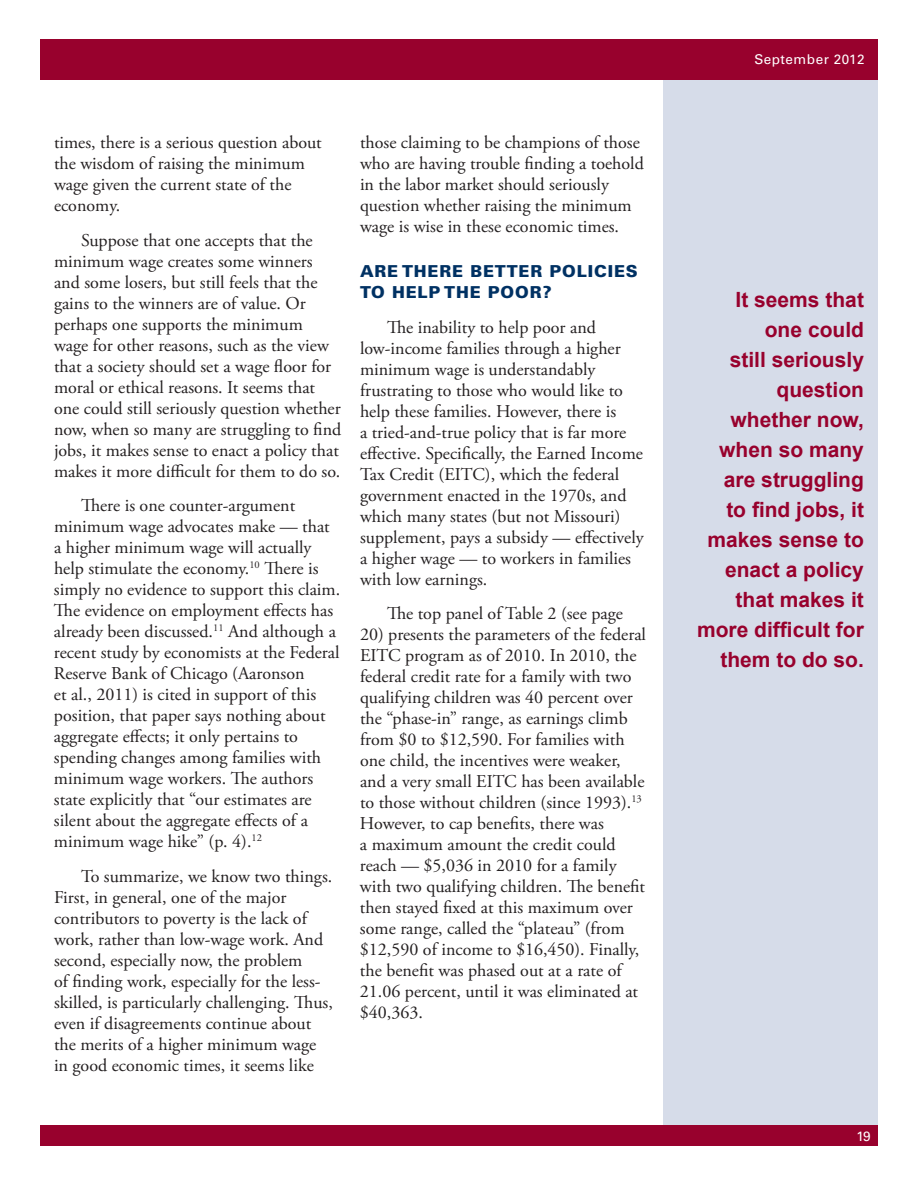
<style>
.page{position:relative;width:918px;height:1188px;background:#fff}
.page>*{position:absolute;margin:0;border:0;box-sizing:border-box;transform-origin:0 0}
.t1{font:700 21px/30px "Arial";color:#98012d;text-align:right}
.t2{font:18px/21px "Adobe Garamond Pro";color:#231f20}
.t3{font:900 16.5px/21px "Univers";letter-spacing:.05em;color:#003163}
.t4{font:13.5px "Univers";letter-spacing:.04em;color:#fff}
</style>
<div class="page">
<div style="left:663px;top:79px;width:215px;height:1047px;background:#d6dce9"></div>
<div style="left:40px;top:39px;width:838px;height:40px;background:#98012d"></div>
<div style="left:40px;top:1126px;width:838px;height:20px;background:#98012d"></div>
<p class="t2" style="left:54px;top:132px;width:269px">times, there is a serious question about the wisdom of raising the minimum wage given the current state of the economy.</p>
<p class="t2" style="left:54px;top:230px;width:289px;text-indent:27px">Suppose that one accepts that the minimum wage creates some winners and some losers, but still feels that the gains to the winners are of value. Or perhaps one supports the minimum wage for other reasons, such as the view that a society should set a wage floor for moral or ethical reasons. It seems that one could still seriously question whether now, when so many are struggling to find jobs, it makes sense to enact a policy that makes it more difficult for them to do so.</p>
<p class="t2" style="left:54px;top:496px;width:288px;text-indent:27px">There is one counter-argument minimum wage advocates make — that a higher minimum wage will actually help stimulate the economy.<sup>10</sup> There is simply no evidence to support this claim.<br>The evidence on employment effects has already been discussed.<sup>11</sup> And although a recent study by economists at the Federal Reserve Bank of Chicago (Aaronson<br>et al., 2011) is cited in support of this position, that paper says nothing about aggregate effects; it only pertains to spending changes among families with minimum wage workers. The authors state explicitly that “our estimates are silent about the aggregate effects of a minimum wage hike” (p. 4).<sup>12</sup></p>
<p class="t2" style="left:54px;top:866px;width:280px;text-indent:27px">To summarize, we know two things.<br>First, in general, one of the major contributors to poverty is the lack of work, rather than low-wage work. And second, especially now, the problem<br>of finding work, especially for the less&shy;skilled, is particularly challenging. Thus, even if disagreements continue about the merits of a higher minimum wage in good economic times, it seems like</p>
<p class="t2" style="left:360px;top:133px;width:285px">those claiming to be champions of those who are having trouble finding a toehold in the labor market should seriously question whether raising the minimum wage is wise in these economic times.</p>
<p class="t3" style="left:360px;top:260px;width:279px">ARE THERE BETTER POLICIES<br>TO</p>
<p class="t3" style="left:392px;top:281px;width:123px">HELP THE POOR</p>
<p class="t3" style="left:542px;top:281px;width:11px">?</p>
<p class="t2" style="left:360px;top:317px;width:285px;text-indent:27px">The inability to help poor and low-income families through a higher minimum wage is understandably frustrating to those who would like to help these families. However, there is<br>a tried-and-true policy that is far more effective. Specifically, the Earned Income Tax Credit (EITC), which the federal government enacted in the 1970s, and which many states (but not Missouri) supplement, pays a subsidy — effectively a higher wage — to workers in families with low earnings.</p>
<p class="t2" style="left:387px;top:604px;width:237px">The top panel of Table 2 (see page</p>
<p class="t2" style="left:360px;top:625px;width:288px">20) presents the parameters of the federal EITC program as of 2010. In 2010, the federal credit rate for a family with two qualifying children was 40 percent over the “phase-in” range, as earnings climb from $0 to $12,590. For families with one child, the incentives were weaker, and a very small EITC has been available to those without children (since 1993).<sup>13<br></sup>However, to cap benefits, there was<br>a maximum amount the credit could reach — $5,036 in 2010 for a family with two qualifying children. The benefit then stayed fixed at this maximum over some range, called the “plateau” (from $12,590 of income to $16,450). Finally, the benefit was phased out at a rate of 21.06 percent, until it was eliminated at $40,363.</p>
<p class="t4" style="left:754px;top:51px;width:112px">September 2012</p>
<p class="t1" style="left:697px;top:285px;width:168px">It seems that one could<br>still seriously question whether now, when so many are struggling<br>to find jobs, it makes sense to enact a policy that makes it more difficult for them to do so.</p>
<p class="t4" style="left:856px;top:1128px;width:16px">19</p>
</div>
